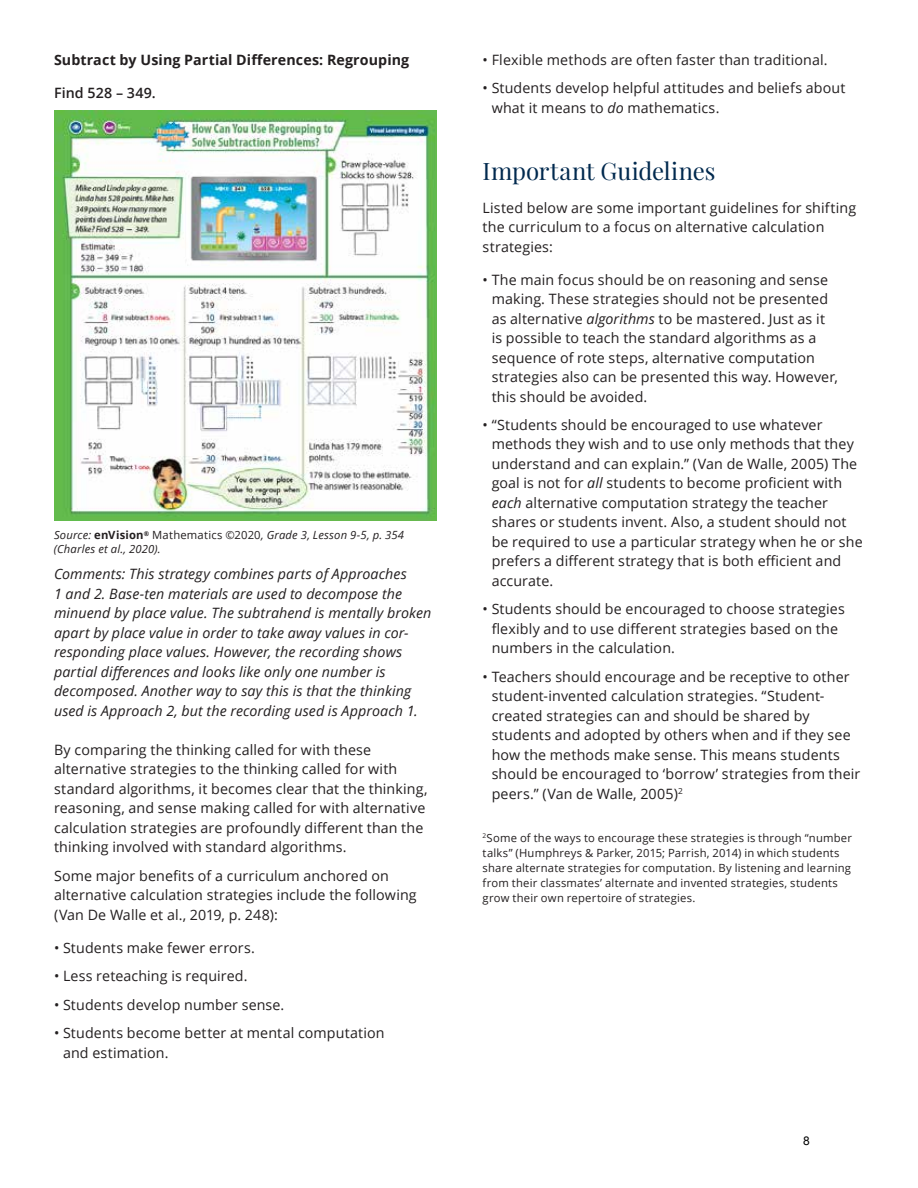
<style>
.page{position:relative;width:918px;height:1188px;background:#fff}
.page>*{position:absolute;margin:0;border:0;box-sizing:border-box;transform-origin:0 0}
.t1{font:24px "Playfair Display";color:#00294e}
.t2{font:14.25px/19.5px "Open Sans";letter-spacing:.01em;color:#231f20}
.t3{font:italic 14.25px/19.5px "Open Sans";letter-spacing:.005em;color:#231f20}
.t4{font:700 14.25px "Open Sans";letter-spacing:.01em;color:#231f20}
.t5{font:600 14.25px "Open Sans";letter-spacing:.01em;color:#231f20}
.t6{font:12px "Arial";color:#000}
.t7{font:11.25px/15px "Open Sans";letter-spacing:.02em;color:#231f20}
.t8{font:italic 11.25px/13.5px "Open Sans";letter-spacing:.015em;color:#231f20}
.s1{font-weight:700;font-style:normal}
.s2{font-style:normal}
.s3{font-style:italic}
</style>
<div class="page">
<img style="left:54px;top:111px;width:382px;height:409px">
<p class="t4" style="left:54px;top:50px;width:357px">Subtract by Using Partial Differences: Regrouping</p>
<p class="t5" style="left:54px;top:83px;width:103px">Find 528 – 349.</p>
<p class="t8" style="left:54px;top:528px;width:352px">Source: <span class="s1">enVision</span><sup>®</sup> <span class="s2">Mathematics ©2020</span>, Grade 3, Lesson 9-5, p. 354 (Charles et al., 2020).</p>
<p class="t3" style="left:54px;top:564px;width:379px">Comments: This strategy combines parts of Approaches<br>1 and 2. Base-ten materials are used to decompose the minuend by place value. The subtrahend is mentally broken apart by place value in order to take away values in cor&shy;responding place values. However, the recording shows partial differences and looks like only one number is decomposed. Another way to say this is that the thinking used is Approach 2, but the recording used is Approach 1.</p>
<p class="t2" style="left:54px;top:740px;width:375px">By comparing the thinking called for with these alternative strategies to the thinking called for with standard algorithms, it becomes clear that the thinking, reasoning, and sense making called for with alternative calculation strategies are profoundly different than the thinking involved with standard algorithms.</p>
<p class="t2" style="left:54px;top:866px;width:364px">Some major benefits of a curriculum anchored on alternative calculation strategies include the following (Van De Walle et al., 2019, p. 248):</p>
<p class="t2" style="left:54px;top:937px;width:202px">• Students make fewer errors.</p>
<p class="t2" style="left:54px;top:966px;width:195px">• Less reteaching is required.</p>
<p class="t2" style="left:54px;top:994px;width:232px">• Students develop number sense.</p>
<p class="t2" style="left:63px;top:1023px;width:323px;text-indent:-9px">• Students become better at mental computation and estimation.</p>
<p class="t2" style="left:483px;top:50px;width:347px">• Flexible methods are often faster than traditional.</p>
<p class="t2" style="left:492px;top:78px;width:355px;text-indent:-9px">• Students develop helpful attitudes and beliefs about what it means to <span class="s3">do</span> mathematics.</p>
<h1 class="t1" style="left:483px;top:156px;width:234px">Important Guidelines</h1>
<p class="t2" style="left:483px;top:197px;width:375px">Listed below are some important guidelines for shifting the curriculum to a focus on alternative calculation strategies:</p>
<p class="t2" style="left:492px;top:269px;width:348px;text-indent:-9px">• The main focus should be on reasoning and sense making. These strategies should not be presented as alternative <span class="s3">algorithms</span> to be mastered. Just as it is possible to teach the standard algorithms as a sequence of rote steps, alternative computation strategies also can be presented this way. However, this should be avoided.</p>
<p class="t2" style="left:492px;top:415px;width:372px;text-indent:-9px">• “Students should be encouraged to use whatever methods they wish and to use only methods that they understand and can explain.” (Van de Walle, 2005) The goal is not for <span class="s3">all</span> students to become proficient with <span class="s3">each</span> alternative computation strategy the teacher shares or students invent. Also, a student should not be required to use a particular strategy when he or she prefers a different strategy that is both efficient and accurate.</p>
<p class="t2" style="left:492px;top:599px;width:355px;text-indent:-9px">• Students should be encouraged to choose strategies flexibly and to use different strategies based on the numbers in the calculation.</p>
<p class="t2" style="left:492px;top:666px;width:370px;text-indent:-9px">• Teachers should encourage and be receptive to other student-invented calculation strategies. “Student&shy;created strategies can and should be shared by students and adopted by others when and if they see how the methods make sense. This means students should be encouraged to ‘borrow’ strategies from their peers.” (Van de Walle, 2005)<sup>2</sup></p>
<p class="t7" style="left:483px;top:830px;width:371px"><sup>2</sup>Some of the ways to encourage these strategies is through “number talks” (Humphreys &amp; Parker, 2015; Parrish, 2014) in which students share alternate strategies for computation. By listening and learning from their classmates’ alternate and invented strategies, students grow their own repertoire of strategies.</p>
<p class="t6" style="left:803px;top:1133px;width:8px">8</p>
</div>
